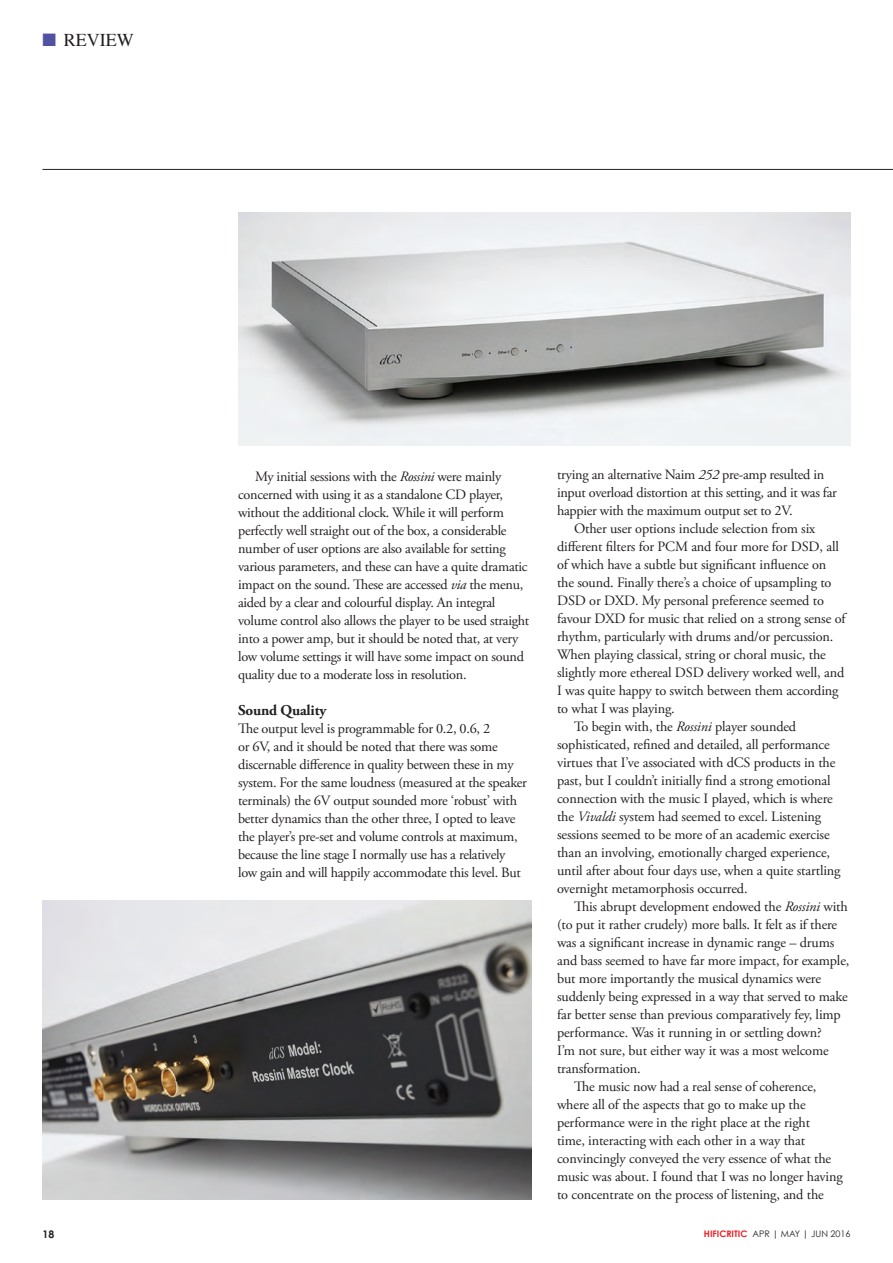
<style>
.page{position:relative;width:893px;height:1263px;background:#fff}
.page>*{position:absolute;margin:0;border:0;box-sizing:border-box;transform-origin:0 0}
.t1{font:18px "Times";color:#231f20}
.t2{font:700 15px "Adobe Garamond Pro";letter-spacing:-.01em;color:#231f20}
.t3{font:14.25px/18px "Adobe Garamond Pro";letter-spacing:-.01em;color:#231f20}
.t4{font:700 10.5px "Century Gothic";color:#231f20}
.t5{font:9px "Century Gothic";color:#231f20}
.s1{color:#5251a2}
.s2{font-style:italic}
.s3{font-weight:700;color:#ee1d23}
</style>
<div class="page">
<hr style="left:43px;top:169px;width:850px;height:1px;background:#231f20">
<img style="left:43px;top:900px;width:488px;height:299px">
<img style="left:238px;top:213px;width:612px;height:233px">
<p class="t1" style="left:43px;top:23px;width:93px"><span class="s1">■</span> REVIEW</p>
<p class="t3" style="left:238px;top:468px;width:293px;text-indent:17px">My initial sessions with the <span class="s2">Rossini</span> were mainly concerned with using it as a standalone CD player, without the additional clock. While it will perform perfectly well straight out of the box, a considerable number of user options are also available for setting various parameters, and these can have a quite dramatic impact on the sound. These are accessed <span class="s2">via</span> the menu, aided by a clear and colourful display. An integral volume control also allows the player to be used straight into a power amp, but it should be noted that, at very low volume settings it will have some impact on sound quality due to a moderate loss in resolution.</p>
<p class="t2" style="left:238px;top:701px;width:90px">Sound Quality</p>
<p class="t3" style="left:238px;top:720px;width:290px">The output level is programmable for 0.2, 0.6, 2<br>or 6V, and it should be noted that there was some discernable difference in quality between these in my system. For the same loudness (measured at the speaker terminals) the 6V output sounded more ‘robust’ with better dynamics than the other three, I opted to leave the player’s pre-set and volume controls at maximum, because the line stage I normally use has a relatively low gain and will happily accommodate this level. But</p>
<p class="t3" style="left:557px;top:466px;width:269px">trying an alternative Naim <span class="s2">252</span> pre-amp resulted in</p>
<p class="t3" style="left:557px;top:484px;width:281px">input overload distortion at this setting, and it was far</p>
<p class="t3" style="left:557px;top:502px;width:237px">happier with the maximum output set to 2V.</p>
<p class="t3" style="left:574px;top:520px;width:243px">Other user options include selection from six</p>
<p class="t3" style="left:557px;top:538px;width:283px">different filters for PCM and four more for DSD, all</p>
<p class="t3" style="left:557px;top:556px;width:271px">of which have a subtle but significant influence on</p>
<p class="t3" style="left:557px;top:574px;width:276px">the sound. Finally there’s a choice of upsampling to</p>
<p class="t3" style="left:557px;top:592px;width:268px">DSD or DXD. My personal preference seemed to</p>
<p class="t3" style="left:557px;top:610px;width:290px">favour DXD for music that relied on a strong sense of</p>
<p class="t3" style="left:557px;top:628px;width:278px">rhythm, particularly with drums and/or percussion.</p>
<p class="t3" style="left:557px;top:646px;width:270px">When playing classical, string or choral music, the</p>
<p class="t3" style="left:557px;top:664px;width:289px">slightly more ethereal DSD delivery worked well, and</p>
<p class="t3" style="left:557px;top:682px;width:283px">I was quite happy to switch between them according</p>
<p class="t3" style="left:557px;top:700px;width:119px">to what I was playing.</p>
<p class="t3" style="left:574px;top:718px;width:224px">To begin with, the <span class="s2">Rossini</span> player sounded</p>
<p class="t3" style="left:557px;top:736px;width:274px">sophisticated, refined and detailed, all performance</p>
<p class="t3" style="left:557px;top:754px;width:280px">virtues that I’ve associated with dCS products in the</p>
<p class="t3" style="left:557px;top:772px;width:275px">past, but I couldn’t initially find a strong emotional</p>
<p class="t3" style="left:557px;top:790px;width:277px">connection with the music I played, which is where</p>
<p class="t3" style="left:557px;top:808px;width:266px">the <span class="s2">Vivaldi</span> system had seemed to excel. Listening</p>
<p class="t3" style="left:557px;top:826px;width:274px">sessions seemed to be more of an academic exercise</p>
<p class="t3" style="left:557px;top:844px;width:275px">than an involving, emotionally charged experience,</p>
<p class="t3" style="left:557px;top:862px;width:285px">until after about four days use, when a quite startling</p>
<p class="t3" style="left:557px;top:880px;width:192px">overnight metamorphosis occurred.</p>
<p class="t3" style="left:574px;top:898px;width:275px">This abrupt development endowed the <span class="s2">Rossini</span> with</p>
<p class="t3" style="left:557px;top:916px;width:282px">(to put it rather crudely) more balls. It felt as if there</p>
<p class="t3" style="left:557px;top:934px;width:279px">was a significant increase in dynamic range – drums</p>
<p class="t3" style="left:557px;top:952px;width:294px">and bass seemed to have far more impact, for example,</p>
<p class="t3" style="left:557px;top:970px;width:265px">but more importantly the musical dynamics were</p>
<p class="t3" style="left:557px;top:988px;width:292px">suddenly being expressed in a way that served to make</p>
<p class="t3" style="left:557px;top:1006px;width:285px">far better sense than previous comparatively fey, limp</p>
<p class="t3" style="left:557px;top:1024px;width:266px">performance. Was it running in or settling down?</p>
<p class="t3" style="left:557px;top:1042px;width:273px">I’m not sure, but either way it was a most welcome</p>
<p class="t3" style="left:557px;top:1060px;width:85px">transformation.</p>
<p class="t3" style="left:574px;top:1078px;width:244px">The music now had a real sense of coherence,</p>
<p class="t3" style="left:557px;top:1096px;width:250px">where all of the aspects that go to make up the</p>
<p class="t3" style="left:557px;top:1114px;width:255px">performance were in the right place at the right</p>
<p class="t3" style="left:557px;top:1132px;width:250px">time, interacting with each other in a way that</p>
<p class="t3" style="left:557px;top:1150px;width:276px">convincingly conveyed the very essence of what the</p>
<p class="t3" style="left:557px;top:1168px;width:287px">music was about. I found that I was no longer having</p>
<p class="t3" style="left:557px;top:1186px;width:268px">to concentrate on the process of listening, and the</p>
<p class="t4" style="left:43px;top:1228px;width:13px">18</p>
<p class="t5" style="left:704px;top:1228px;width:148px"><span class="s3">HIFICRITIC</span> APR | MAY | JUN 2016</p>
</div>
